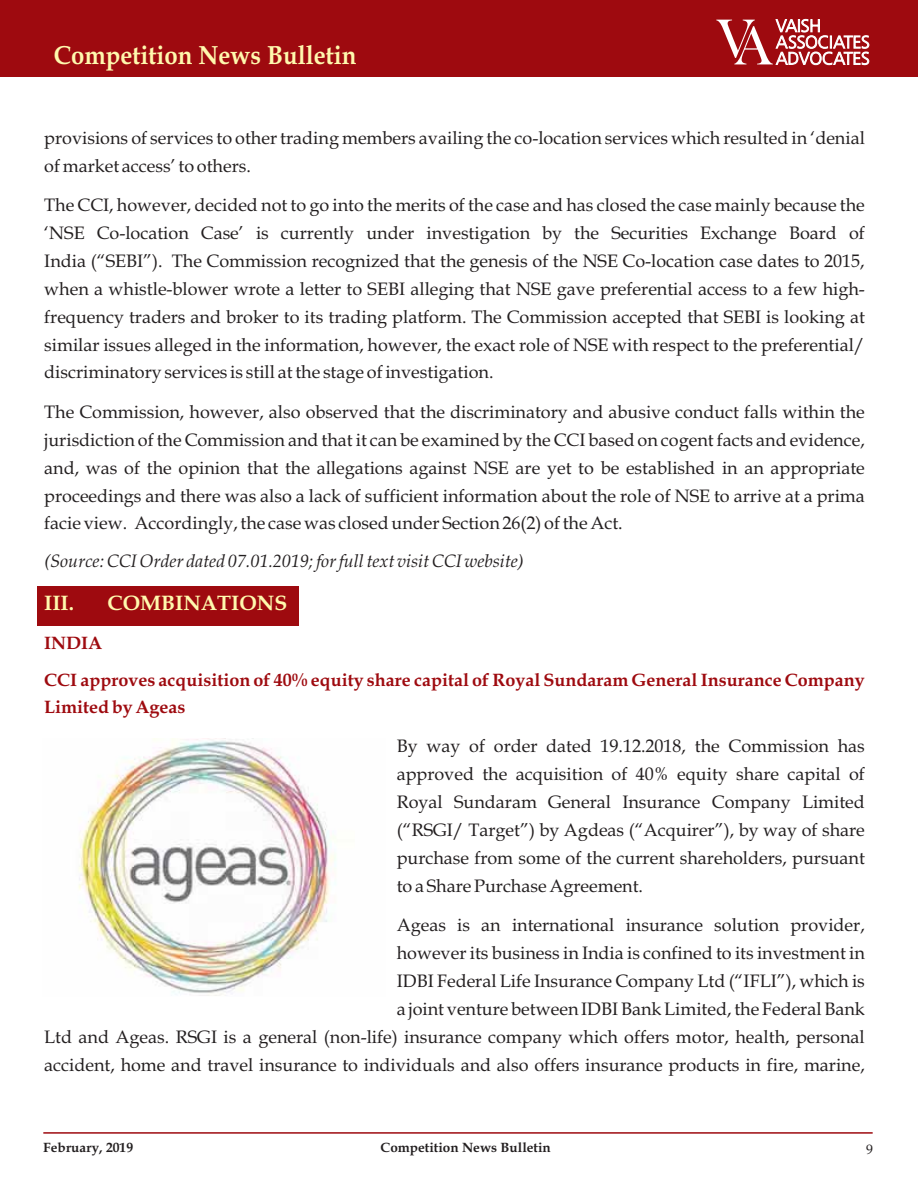
<style>
.page{position:relative;width:918px;height:1188px;background:#fff}
.page>*{position:absolute;margin:0;border:0;box-sizing:border-box;transform-origin:0 0}
.t1{font:700 26.25px "Book Antiqua";color:#fff9ae;scale:.91 1}
.t2{font:700 21px "Book Antiqua";color:#fff9ae}
.t3{font:18px/27.9px "Book Antiqua";color:#231f20;text-align:justify}
.t4{font:700 18px/37.5px "Book Antiqua";color:#9e0a0f}
.t5{font:italic 18px "Book Antiqua";color:#231f20}
.t6{font:700 13.5px "Book Antiqua";color:#231f20}
.t7{font:13.5px "Book Antiqua";color:#231f20}
</style>
<div class="page">
<div style="left:0;top:0;width:918px;height:77px;background:#9e0a0f"></div>
<div style="left:37px;top:587px;width:262px;height:39px;background:#9e0a0f"></div>
<hr style="left:43px;top:1132px;width:830px;height:2px;background:#9e0a0f">
<svg style="left:716px;top:19px;width:153px;height:46px"></svg>
<img style="left:78px;top:739px;width:258px;height:257px">
<h1 class="t1" style="left:54px;top:45px;width:334px">Competition News Bulletin</h1>
<p class="t3" style="left:44px;top:126px;width:822px">provisions of services to other trading members availing the co-location services which resulted in ‘denial of market access’ to others.</p>
<p class="t3" style="left:44px;top:193px;width:822px">The CCI, however, decided not to go into the merits of the case and has closed the case mainly because the ‘NSE Co-location Case’ is currently under investigation by the Securities Exchange Board of India (“SEBI”). The Commission recognized that the genesis of the NSE Co-location case dates to 2015, when a whistle-blower wrote a letter to SEBI alleging that NSE gave preferential access to a few high&shy;frequency traders and broker to its trading platform. The Commission accepted that SEBI is looking at similar issues alleged in the information, however, the exact role of NSE with respect to the preferential/ discriminatory services is still at the stage of investigation.</p>
<p class="t3" style="left:44px;top:400px;width:822px">The Commission, however, also observed that the discriminatory and abusive conduct falls within the jurisdiction of the Commission and that it can be examined by the CCI based on cogent facts and evidence, and, was of the opinion that the allegations against NSE are yet to be established in an appropriate proceedings and there was also a lack of sufficient information about the role of NSE to arrive at a prima facie view. Accordingly, the case was closed under Section 26(2) of the Act.</p>
<p class="t5" style="left:44px;top:554px;width:481px">(Source: CCI Order dated 07.01.2019; for full text visit CCI website)</p>
<p class="t2" style="left:44px;top:595px;width:31px">III.</p>
<p class="t2" style="left:108px;top:595px;width:181px">COMBINATIONS</p>
<p class="t4" style="left:44px;top:626px;width:822px">INDIA<br>CCI approves acquisition of 40% equity share capital of Royal Sundaram General Insurance Company</p>
<p class="t4" style="left:44px;top:690px;width:143px">Limited by Ageas</p>
<p class="t3" style="left:397px;top:734px;width:470px">By way of order dated 19.12.2018, the Commission has approved the acquisition of 40% equity share capital of Royal Sundaram General Insurance Company Limited (“RSGI/ Target”) by Agdeas (“Acquirer”), by way of share purchase from some of the current shareholders, pursuant to a Share Purchase Agreement.</p>
<p class="t3" style="left:44px;top:913px;width:822px;text-align:right">Ageas is an international insurance solution provider,<br>however its business in India is confined to its investment in<br>IDBI Federal Life Insurance Company Ltd (“IFLI”), which is<br>a joint venture between IDBI Bank Limited, the Federal Bank<br>Ltd and Ageas. RSGI is a general (non-life) insurance company which offers motor, health, personal accident, home and travel insurance to individuals and also offers insurance products in fire, marine,</p>
<p class="t6" style="left:43px;top:1142px;width:91px">February, 2019</p>
<p class="t6" style="left:381px;top:1142px;width:172px">Competition News Bulletin</p>
<p class="t7" style="left:866px;top:1145px;width:8px">9</p>
</div>
